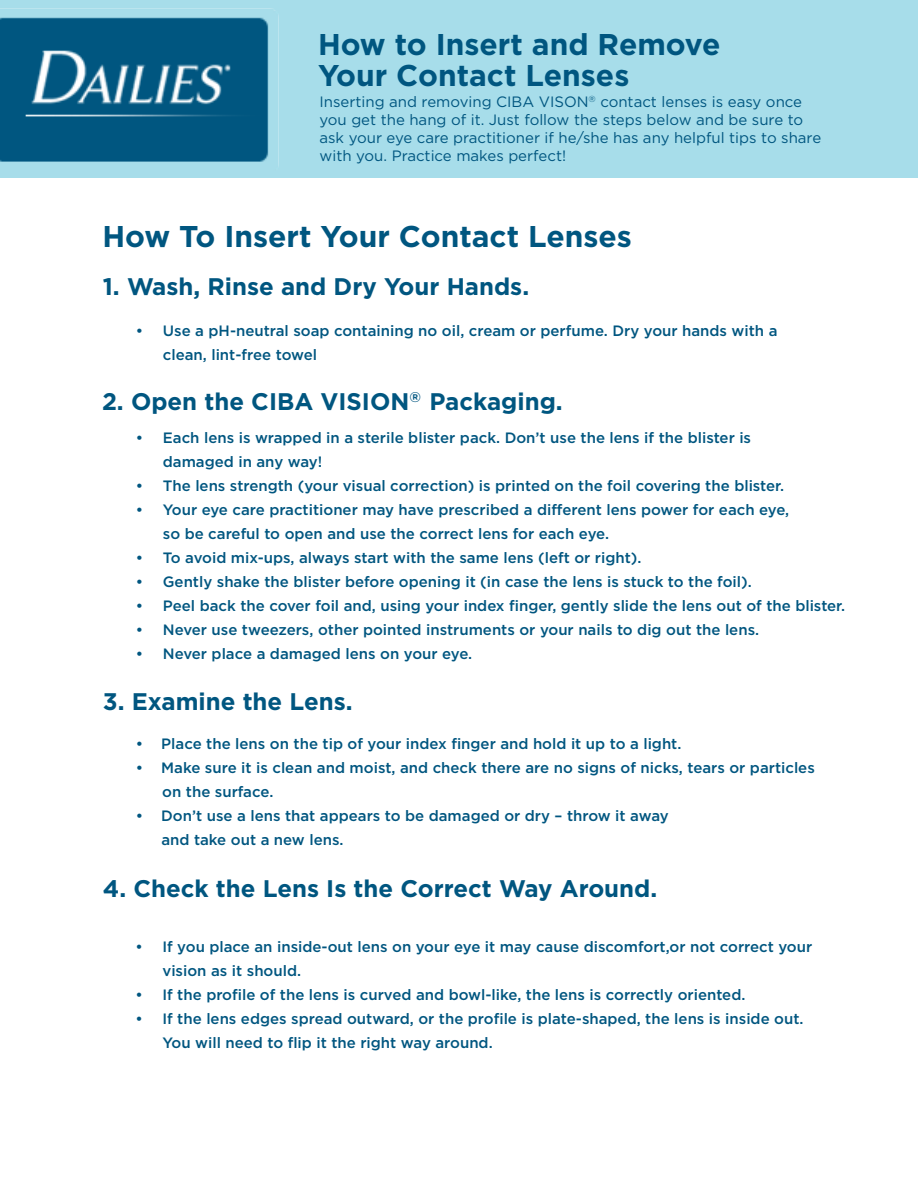
<style>
.page{position:relative;width:918px;height:1188px;background:#fff}
.page>*{position:absolute;margin:0;border:0;box-sizing:border-box;transform-origin:0 0}
.t1{font:700 30px "Gotham";color:#005680}
.t2{font:700 24px "Gotham";color:#005680}
.t3{font:500 15px/24px "Gotham";color:#005680}
.t4{font:15px/18px "Gotham";color:#005680}
</style>
<div class="page">
<div style="left:0;top:0;width:918px;height:178px;background:#a7ddea"></div>
<img style="left:0;top:8px;width:279px;height:159px">
<p class="t1" style="left:318px;top:27px;width:404px">How to Insert and Remove</p>
<p class="t1" style="left:318px;top:58px;width:313px">Your Contact Lenses</p>
<p class="t4" style="left:320px;top:92px;width:503px">Inserting and removing CIBA VISON<sup>®</sup> contact lenses is easy once you get the hang of it. Just follow the steps below and be sure to ask your eye care practitioner if he/she has any helpful tips to share with you. Practice makes perfect!</p>
<p class="t1" style="left:102px;top:219px;width:531px">How To Insert Your Contact Lenses</p>
<p class="t2" style="left:103px;top:273px;width:428px">1. Wash, Rinse and Dry Your Hands.</p>
<p class="t3" style="left:163px;top:318px;width:616px;text-indent:-27px">• Use a pH-neutral soap containing no oil, cream or perfume. Dry your hands with a clean, lint-free towel</p>
<p class="t2" style="left:102px;top:388px;width:462px">2. Open the CIBA VISION<sup>®</sup> Packaging.</p>
<p class="t3" style="left:163px;top:426px;width:590px;text-indent:-27px">• Each lens is wrapped in a sterile blister pack. Don’t use the lens if the blister is damaged in any way!</p>
<p class="t3" style="left:136px;top:474px;width:650px">• The lens strength (your visual correction) is printed on the foil covering the blister.</p>
<p class="t3" style="left:163px;top:498px;width:628px;text-indent:-27px">• Your eye care practitioner may have prescribed a different lens power for each eye, so be careful to open and use the correct lens for each eye.</p>
<p class="t3" style="left:136px;top:546px;width:507px">• To avoid mix-ups, always start with the same lens (left or right).</p>
<p class="t3" style="left:136px;top:570px;width:617px">• Gently shake the blister before opening it (in case the lens is stuck to the foil).</p>
<p class="t3" style="left:136px;top:594px;width:711px">• Peel back the cover foil and, using your index finger, gently slide the lens out of the blister.</p>
<p class="t3" style="left:136px;top:618px;width:625px">• Never use tweezers, other pointed instruments or your nails to dig out the lens.</p>
<p class="t3" style="left:136px;top:642px;width:338px">• Never place a damaged lens on your eye.</p>
<p class="t2" style="left:103px;top:687px;width:251px">3. Examine the Lens.</p>
<p class="t3" style="left:136px;top:732px;width:547px">• Place the lens on the tip of your index finger and hold it up to a light.</p>
<p class="t3" style="left:136px;top:756px;width:681px">• Make sure it is clean and moist, and check there are no signs of nicks, tears or particles</p>
<p class="t3" style="left:162px;top:780px;width:113px">on the surface.</p>
<p class="t3" style="left:136px;top:804px;width:534px">• Don’t use a lens that appears to be damaged or dry – throw it away</p>
<p class="t3" style="left:161px;top:828px;width:184px">and take out a new lens.</p>
<p class="t2" style="left:103px;top:875px;width:556px">4. Check the Lens Is the Correct Way Around.</p>
<p class="t3" style="left:162px;top:935px;width:651px;text-indent:-27px">• If you place an inside-out lens on your eye it may cause discomfort,or not correct your vision as it should.</p>
<p class="t3" style="left:135px;top:983px;width:612px">• If the profile of the lens is curved and bowl-like, the lens is correctly oriented.</p>
<p class="t3" style="left:162px;top:1007px;width:643px;text-indent:-27px">• If the lens edges spread outward, or the profile is plate-shaped, the lens is inside out.<br>You will need to flip it the right way around.</p>
</div>
